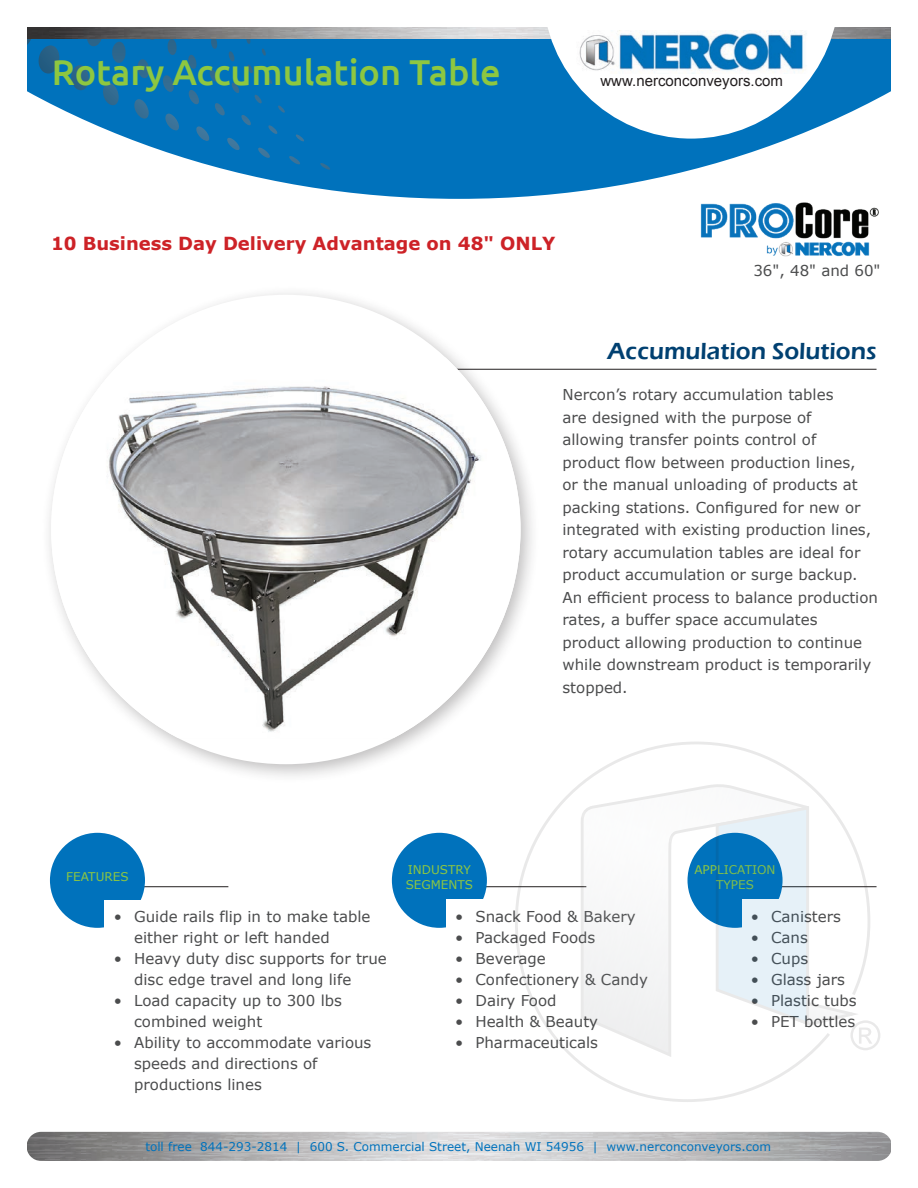
<style>
.page{position:relative;width:918px;height:1188px;background:#fff}
.page>*{position:absolute;margin:0;border:0;box-sizing:border-box;transform-origin:0 0}
.t1{font:500 36px "Ubuntu";color:#8ec740}
.t2{font:600 24px "Eras ITC";color:#004071}
.t3{font:700 18px "Verdana";color:#cd2227}
.t4{font:15px/22.5px "Verdana";color:#4b4c4d}
.t5{font:15px "Arial";color:#231f20}
.t6{font:12px "Verdana";color:#0072bc}
.t7{font:12px/15px "Verdana";color:#8ec740;text-align:center}
</style>
<div class="page">
<img style="left:27px;top:1132px;width:865px;height:29px;border-radius:15px">
<svg style="left:209px;top:39px;width:682px;height:160px;fill:#0072bc"></svg>
<svg style="left:27px;top:39px;width:278px;height:126px"></svg>
<svg style="left:320px;top:163px;width:11px;height:7px"></svg>
<img style="left:27px;top:27px;width:864px;height:12px">
<svg style="left:543px;top:27px;width:296px;height:112px"></svg>
<img style="left:576px;top:31px;width:232px;height:43px">
<hr style="left:239px;top:369px;width:638px;height:1px;background:#231f20">
<hr style="left:52px;top:886px;width:176px;height:1px;background:#231f20">
<hr style="left:410px;top:886px;width:176px;height:1px;background:#231f20">
<div style="left:392px;top:833px;width:95px;height:95px;background:#0072bc;border-radius:50%"></div>
<div style="left:447px;top:900px;width:153px;height:135px;background:#fff"></div>
<div style="left:50px;top:833px;width:95px;height:95px;background:#0072bc;border-radius:50%"></div>
<div style="left:105px;top:900px;width:36px;height:30px;background:#fff"></div>
<svg style="left:514px;top:742px;width:316px;height:360px"></svg>
<svg style="left:579px;top:782px;width:233px;height:277px"></svg>
<svg style="left:714px;top:805px;width:166px;height:245px"></svg>
<svg style="left:579px;top:810px;width:95px;height:33px"></svg>
<div style="left:41px;top:284px;width:500px;height:500px;background:#231f20;opacity:.3"></div>
<div style="left:51px;top:295px;width:470px;height:469px;background:#fff;border-radius:50%"></div>
<img style="left:51px;top:358px;width:470px;height:380px">
<img style="left:700px;top:202px;width:179px;height:54px">
<h1 class="t1" style="left:52px;top:50px;width:451px">Rotary Accumulation Table</h1>
<p class="t5" style="left:600px;top:71px;width:184px">www.nerconconveyors.com</p>
<p class="t3" style="left:51px;top:232px;width:506px">10 Business Day Delivery Advantage on 48" ONLY</p>
<p class="t4" style="left:753px;top:259px;width:129px">36", 48" and 60"</p>
<h2 class="t2" style="left:608px;top:337px;width:271px">Accumulation Solutions</h2>
<p class="t4" style="left:563px;top:384px;width:317px">Nercon’s rotary accumulation tables<br>are designed with the purpose of<br>allowing transfer points control of<br>product flow between production lines,<br>or the manual unloading of products at packing stations. Configured for new or integrated with existing production lines, rotary accumulation tables are ideal for product accumulation or surge backup.<br>An efficient process to balance production rates, a buffer space accumulates product allowing production to continue while downstream product is temporarily stopped.</p>
<p class="t7" style="left:66px;top:869px;width:64px">FEATURES</p>
<p class="t4" style="left:134px;top:906px;width:238px;line-height:21px;text-indent:-20px">• Guide rails flip in to make table either right or left handed</p>
<p class="t4" style="left:134px;top:948px;width:254px;line-height:21px;text-indent:-20px">• Heavy duty disc supports for true disc edge travel and long life</p>
<p class="t4" style="left:134px;top:990px;width:209px;line-height:21px;text-indent:-20px">• Load capacity up to 300 lbs combined weight</p>
<p class="t4" style="left:134px;top:1032px;width:239px;line-height:21px;text-indent:-20px">• Ability to accommodate various speeds and directions of productions lines</p>
<p class="t7" style="left:406px;top:862px;width:69px;text-align:left">INDUSTRY<br>SEGMENTS</p>
<p class="t4" style="left:455px;top:905px;width:182px">• Snack Food &amp; Bakery</p>
<p class="t4" style="left:455px;top:926px;width:142px">• Packaged Foods</p>
<p class="t4" style="left:455px;top:947px;width:92px">• Beverage</p>
<p class="t4" style="left:455px;top:968px;width:194px">• Confectionery &amp; Candy</p>
<p class="t4" style="left:455px;top:989px;width:103px">• Dairy Food</p>
<p class="t4" style="left:455px;top:1010px;width:144px">• Health &amp; Beauty</p>
<p class="t4" style="left:455px;top:1031px;width:144px">• Pharmaceuticals</p>
<p class="t7" style="left:694px;top:862px;width:83px">APPLICATION<br>TYPES</p>
<p class="t4" style="left:751px;top:905px;width:92px">• Canisters</p>
<p class="t4" style="left:751px;top:926px;width:59px">• Cans</p>
<p class="t4" style="left:751px;top:947px;width:59px">• Cups</p>
<p class="t4" style="left:751px;top:968px;width:96px">• Glass jars</p>
<p class="t4" style="left:751px;top:989px;width:107px">• Plastic tubs</p>
<p class="t4" style="left:751px;top:1010px;width:106px">• PET bottles</p>
<p class="t6" style="left:145px;top:1138px;width:627px">toll free 844-293-2814 | 600 S. Commercial Street, Neenah WI 54956 | www.nerconconveyors.com</p>
</div>
